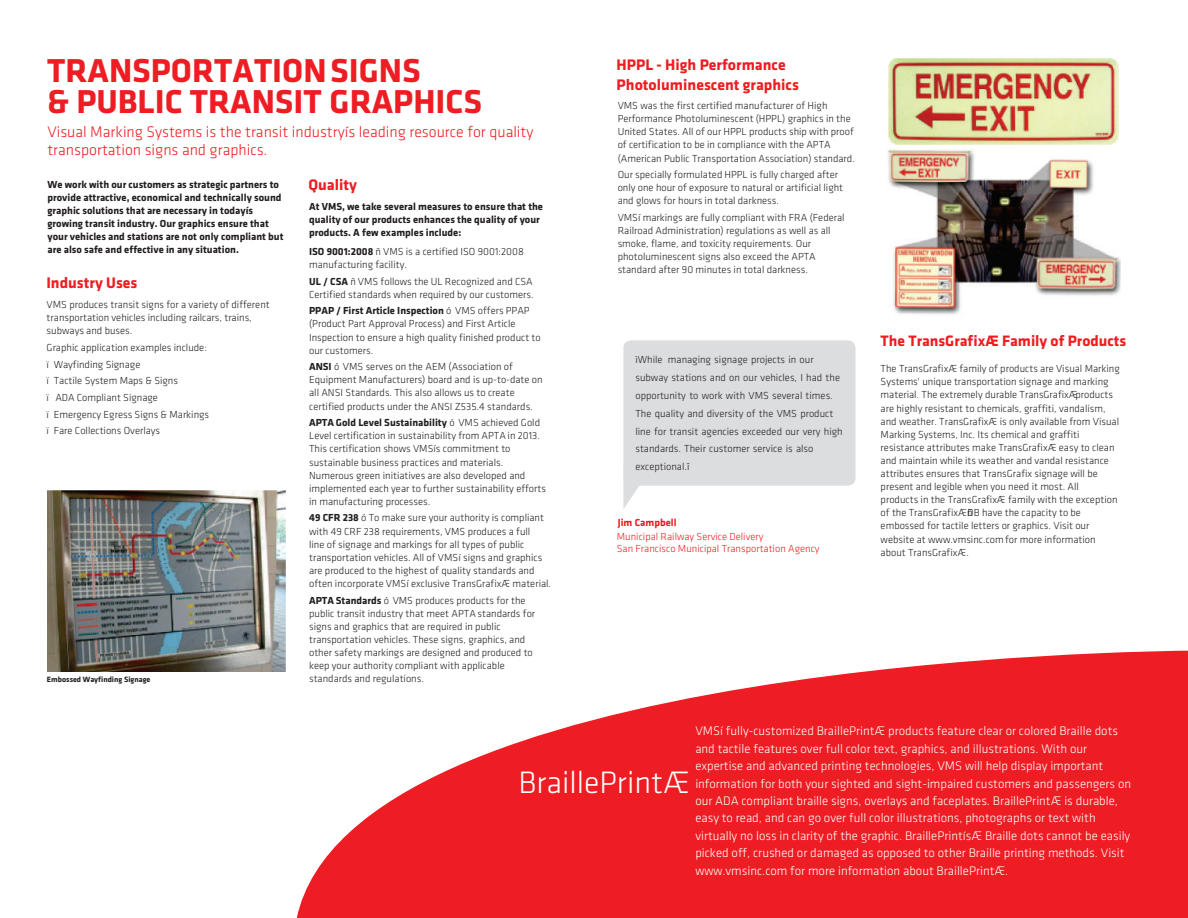
<style>
.page{position:relative;width:1188px;height:918px;background:#fff}
.page>*{position:absolute;margin:0;border:0;box-sizing:border-box;transform-origin:0 0}
.t1{font:700 34.35px/30.9px "Klavika";color:#ee1d23}
.t2{font:300 32.1px "Klavika";color:#fff}
.t3{font:300 15.9px/17.9px "Klavika";color:#ee1d23}
.t4{font:700 15.9px/19.6px "Klavika";color:#ee1d23}
.t5{font:700 15.6px "Klavika";color:#ee1d23}
.t6{font:300 12.9px/17.4px "Klavika";color:#fff}
.t7{font:300 10.5px/13px "Klavika";color:#231f20}
.t8{font:700 10.5px/13px "Klavika";color:#231f20}
.t9{font:300 10.5px/11.9px "Klavika";color:#ee1d23}
.t10{font:700 10.5px "Klavika";color:#ee1d23}
.t11{font:700 7.95px "Klavika";color:#231f20}
.s1{font-weight:700}
</style>
<div class="page">
<svg style="left:297px;top:651px;width:891px;height:267px;fill:#ee1d23"></svg>
<img style="left:888px;top:150px;width:232px;height:165px">
<img style="left:888px;top:59px;width:230px;height:86px">
<svg style="left:623px;top:481px;width:16px;height:28px"></svg>
<div style="left:623px;top:340px;width:233px;height:146px;background:#dcdddf;border-radius:8px"></div>
<img style="left:48px;top:491px;width:237px;height:180px">
<h1 class="t1" style="left:47px;top:56px;width:436px">TRANSPORTATIONSIGNS<br>&amp; PUBLIC TRANSIT GRAPHICS</h1>
<h3 class="t3" style="left:47px;top:123px;width:488px">Visual Marking Systems is the transit industryís leading resource for quality transportation signs and graphics.</h3>
<p class="t8" style="left:47px;top:178px;width:238px">We work with our customers as strategic partners to provide attractive, economical and technically sound graphic solutions that are necessary in todayís growing transit industry. Our graphics ensure that your vehicles and stations are not only compliant but are also safe and effective in any situation.</p>
<h3 class="t4" style="left:308px;top:175px;width:50px">Quality</h3>
<p class="t8" style="left:309px;top:200px;width:235px">At VMS, we take several measures to ensure that the quality of our products enhances the quality of your products. A few examples include:</p>
<p class="t7" style="left:309px;top:245px;width:216px"><span class="s1">ISO 9001:2008</span> ñ VMS is a certified ISO 9001:2008 manufacturing facility.</p>
<p class="t7" style="left:309px;top:275px;width:226px"><span class="s1">UL / CSA</span> ñ VMS follows the UL Recognized and CSA<br>Certified standards when required by our customers.</p>
<p class="t7" style="left:309px;top:304px;width:233px"><span class="s1">PPAP / First Article Inspection</span> ó VMS offers PPAP (Product Part Approval Process) and First Article Inspection to ensure a high quality finished product to our customers.</p>
<p class="t7" style="left:309px;top:360px;width:235px"><span class="s1">ANSI</span> ó VMS serves on the AEM (Association of Equipment Manufacturers) board and is up-to-date on all ANSI Standards. This also allows us to create certified products under the ANSI Z535.4 standards.</p>
<p class="t7" style="left:309px;top:416px;width:238px"><span class="s1">APTA Gold Level Sustainability</span> ó VMS achieved Gold Level certification in sustainability from APTA in 2013.<br>This certification shows VMSís commitment to sustainable business practices and materials.<br>Numerous green initiatives are also developed and implemented each year to further sustainability efforts in manufacturing processes.</p>
<p class="t7" style="left:309px;top:512px;width:244px"><span class="s1">49 CFR 238</span> ó To make sure your authority is compliant with 49 CRF 238 requirements, VMS produces a full<br>line of signage and markings for all types of public transportation vehicles. All of VMSí signs and graphics are produced to the highest of quality standards and often incorporate VMSí exclusive TransGrafixÆ material.</p>
<p class="t7" style="left:309px;top:594px;width:228px"><span class="s1">APTA Standards</span> ó VMS produces products for the public transit industry that meet APTA standards for signs and graphics that are required in public transportation vehicles. These signs, graphics, and other safety markings are designed and produced to keep your authority compliant with applicable</p>
<h3 class="t4" style="left:46px;top:274px;width:93px">Industry Uses</h3>
<p class="t7" style="left:47px;top:298px;width:225px">VMS produces transit signs for a variety of different transportation vehicles including railcars, trains, subways and buses.</p>
<p class="t7" style="left:47px;top:339px;width:164px;line-height:16.6px">Graphic application examples include: ï Wayfinding Signage<br>ï Tactile System Maps &amp; Signs<br>ï ADA Compliant Signage<br>ï Emergency Egress Signs &amp; Markings ï Fare Collections Overlays</p>
<p class="t11" style="left:47px;top:675px;width:105px">Embossed Wayfinding Signage</p>
<p class="t7" style="left:309px;top:672px;width:116px">standards and regulations.</p>
<h3 class="t4" style="left:617px;top:55px;width:184px">HPPL - High Performance<br>Photoluminescent graphics</h3>
<p class="t7" style="left:618px;top:99px;width:239px">VMS was the first certified manufacturer of High Performance Photoluminescent (HPPL) graphics in the United States. All of our HPPL products ship with proof of certification to be in compliance with the APTA (American Public Transportation Association) standard.</p>
<p class="t7" style="left:618px;top:168px;width:227px">Our specially formulated HPPL is fully charged after only one hour of exposure to natural or artificial light and glows for hours in total darkness.</p>
<p class="t7" style="left:618px;top:211px;width:228px">VMSí markings are fully compliant with FRA (Federal Railroad Administration) regulations as well as all smoke, flame, and toxicity requirements. Our photoluminescent signs also exceed the APTA standard after 90 minutes in total darkness.</p>
<p class="t7" style="left:635px;top:351px;width:209px;line-height:17.9px">ìWhile managing signage projects in our subway stations and on our vehicles, I had the opportunity to work with VMS several times.<br>The quality and diversity of the VMS product line for transit agencies exceeded our very high standards. Their customer service is also exceptional.î</p>
<p class="t10" style="left:618px;top:517px;width:60px">Jim Campbell</p>
<p class="t9" style="left:617px;top:531px;width:204px">Municipal Railway Service Delivery<br>San Francisco Municipal Transportation Agency</p>
<h3 class="t5" style="left:881px;top:332px;width:247px">The TransGrafixÆ Family of Products</h3>
<p class="t7" style="left:881px;top:362px;width:241px">The TransGrafixÆ family of products are Visual Marking Systems' unique transportation signage and marking material. The extremely durable TransGrafixÆproducts are highly resistant to chemicals, graffiti, vandalism, and weather. TransGrafixÆ is only available from Visual Marking Systems, Inc. Its chemical and graffiti resistance attributes make TransGrafixÆ easy to clean and maintain while its weather and vandal resistance attributes ensures that TransGrafix signage will be present and legible when you need it most. All<br>products in the TransGrafixÆ family with the exception of the TransGrafixÆñDB have the capacity to be embossed for tactile letters or graphics. Visit our website at www.vmsinc.com for more information about TransGrafixÆ.</p>
<p class="t6" style="left:695px;top:723px;width:437px">VMSí fully-customized BraillePrintÆ products feature clear or colored Braille dots and tactile features over full color text, graphics, and illustrations. With our expertise and advanced printing technologies, VMS will help display important information for both your sighted and sight-impaired customers and passengers on our ADA compliant braille signs, overlays and faceplates. BraillePrintÆ is durable, easy to read, and can go over full color illustrations, photographs or text with virtually no loss in clarity of the graphic. BraillePrintísÆ Braille dots cannot be easily picked off, crushed or damaged as opposed to other Braille printing methods. Visit www.vmsinc.com for more information about BraillePrintÆ.</p>
<h2 class="t2" style="left:518px;top:765px;width:173px">BraillePrintÆ</h2>
</div>
